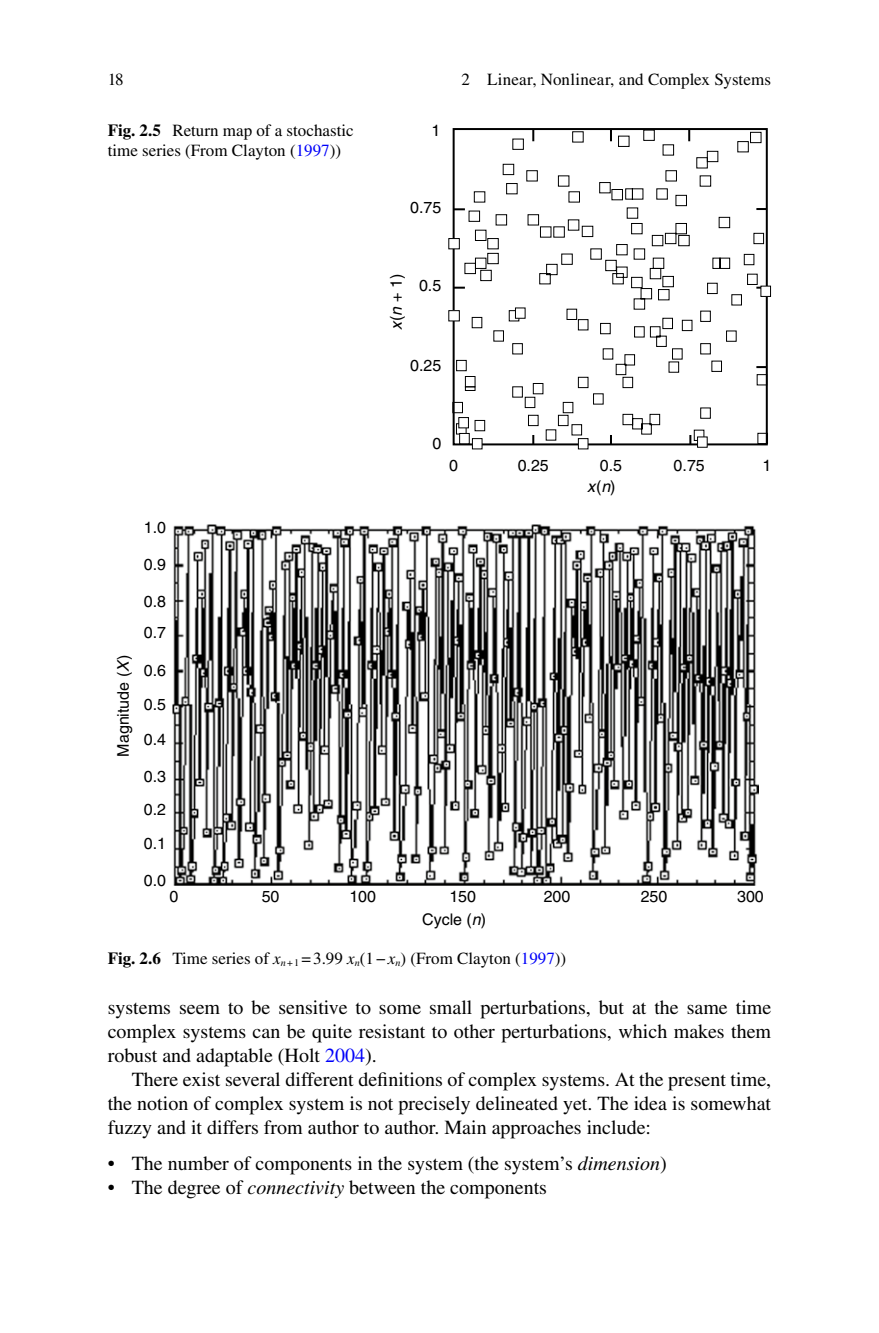
<style>
.page{position:relative;width:879px;height:1333px;background:#fff}
.page>*{position:absolute;margin:0;border:0;box-sizing:border-box;transform-origin:0 0}
.t1{font:20px/24px "Times";color:#000;text-align:justify}
.t2{font:17px/20px "Times";color:#000}
.t3{font:16px/20.8px "Helvetica";color:#000}
.s1{font-weight:700}
.s2{color:#0000fa}
.s3{font-style:italic}
</style>
<div class="page">
<div style="left:456px;top:423px;width:10px;height:11px;border:1px solid #000"></div>
<svg style="left:452px;top:129px;width:306px;height:285px"></svg>
<svg style="left:474px;top:131px;width:297px;height:313px"></svg>
<div style="left:448px;top:238px;width:12px;height:11px;background:#fff;border:1px solid #000"></div>
<div style="left:515px;top:307px;width:10px;height:12px;background:#fff;border:1px solid #000"></div>
<svg style="left:532px;top:129px;width:2px;height:12px"></svg>
<svg style="left:610px;top:129px;width:2px;height:12px"></svg>
<svg style="left:688px;top:129px;width:2px;height:12px"></svg>
<svg style="left:756px;top:208px;width:11px;height:2px"></svg>
<svg style="left:756px;top:366px;width:11px;height:2px"></svg>
<svg style="left:458px;top:342px;width:247px;height:108px"></svg>
<svg style="left:448px;top:257px;width:44px;height:65px"></svg>
<svg style="left:454px;top:208px;width:11px;height:2px"></svg>
<img style="left:173px;top:524px;width:585px;height:361px">
<p class="t2" style="left:108px;top:69px;width:18px">18</p>
<p class="t2" style="left:108px;top:120px;width:247px"><span class="s1">Fig. 2.5</span> Return map of a stochastic time series (From Clayton (<span class="s2">1997</span>))</p>
<p class="t3" style="left:113px;top:756px;width:104px;rotate:-90deg">Magnitude (<span class="s3">X</span>)</p>
<p class="t3" style="left:144px;top:517px;width:24px">1.0</p>
<p class="t3" style="left:144px;top:553px;width:24px">0.9</p>
<p class="t3" style="left:144px;top:585px;width:24px;line-height:31px">0.8<br>0.7</p>
<p class="t3" style="left:144px;top:652px;width:24px;line-height:34.6px">0.6<br>0.5</p>
<p class="t3" style="left:144px;top:729px;width:24px">0.4</p>
<p class="t3" style="left:144px;top:765px;width:24px">0.3</p>
<p class="t3" style="left:144px;top:799px;width:24px">0.2</p>
<p class="t3" style="left:144px;top:833px;width:24px">0.1</p>
<p class="t3" style="left:144px;top:870px;width:24px">0.0</p>
<p class="t3" style="left:431px;top:120px;width:10px">1</p>
<p class="t2" style="left:461px;top:69px;width:311px">2 Linear, Nonlinear, and Complex Systems</p>
<p class="t3" style="left:410px;top:197px;width:33px">0.75</p>
<p class="t3" style="left:386px;top:330px;width:57px;rotate:-90deg"><span class="s3">x</span>(<span class="s3">n</span> + 1)</p>
<p class="t3" style="left:419px;top:275px;width:24px">0.5</p>
<p class="t3" style="left:410px;top:354px;width:33px">0.25</p>
<p class="t3" style="left:432px;top:433px;width:10px">0</p>
<p class="t3" style="left:449px;top:455px;width:10px">0</p>
<p class="t3" style="left:518px;top:455px;width:33px">0.25</p>
<p class="t3" style="left:587px;top:455px;width:37px;text-indent:13px">0.5 <span class="s3">x</span>(<span class="s3">n</span>)</p>
<p class="t3" style="left:673px;top:455px;width:33px">0.75</p>
<p class="t3" style="left:762px;top:455px;width:10px">1</p>
<p class="t3" style="left:169px;top:886px;width:10px">0</p>
<p class="t3" style="left:262px;top:886px;width:19px">50</p>
<p class="t3" style="left:349px;top:886px;width:28px">100</p>
<p class="t3" style="left:422px;top:885px;width:65px;line-height:22.4px;text-indent:27px">150<br>Cycle (<span class="s3">n</span>)</p>
<p class="t3" style="left:544px;top:886px;width:28px">200</p>
<p class="t3" style="left:641px;top:886px;width:28px">250</p>
<p class="t3" style="left:737px;top:886px;width:28px">300</p>
<p class="t2" style="left:108px;top:948px;width:460px"><span class="s1">Fig. 2.6</span> Time series of <span class="s3">x</span><sub>n</sub><sub>+1</sub> =3.99 <span class="s3">x</span><sub>n</sub>(1−<span class="s3">x</span><sub>n</sub>) (From Clayton (<span class="s2">1997</span>))</p>
<p class="t1" style="left:108px;top:994px;width:665px">systems seem to be sensitive to some small perturbations, but at the same time complex systems can be quite resistant to other perturbations, which makes them robust and adaptable (Holt <span class="s2">2004</span>).</p>
<p class="t1" style="left:108px;top:1066px;width:665px;text-indent:24px">There exist several different definitions of complex systems. At the present time, the notion of complex system is not precisely delineated yet. The idea is somewhat fuzzy and it differs from author to author. Main approaches include:</p>
<p class="t1" style="left:108px;top:1150px;width:560px">• The number of components in the system (the system’s <span class="s3">dimension</span>)</p>
<p class="t1" style="left:108px;top:1174px;width:441px">• The degree of <span class="s3">connectivity</span> between the components</p>
</div>
